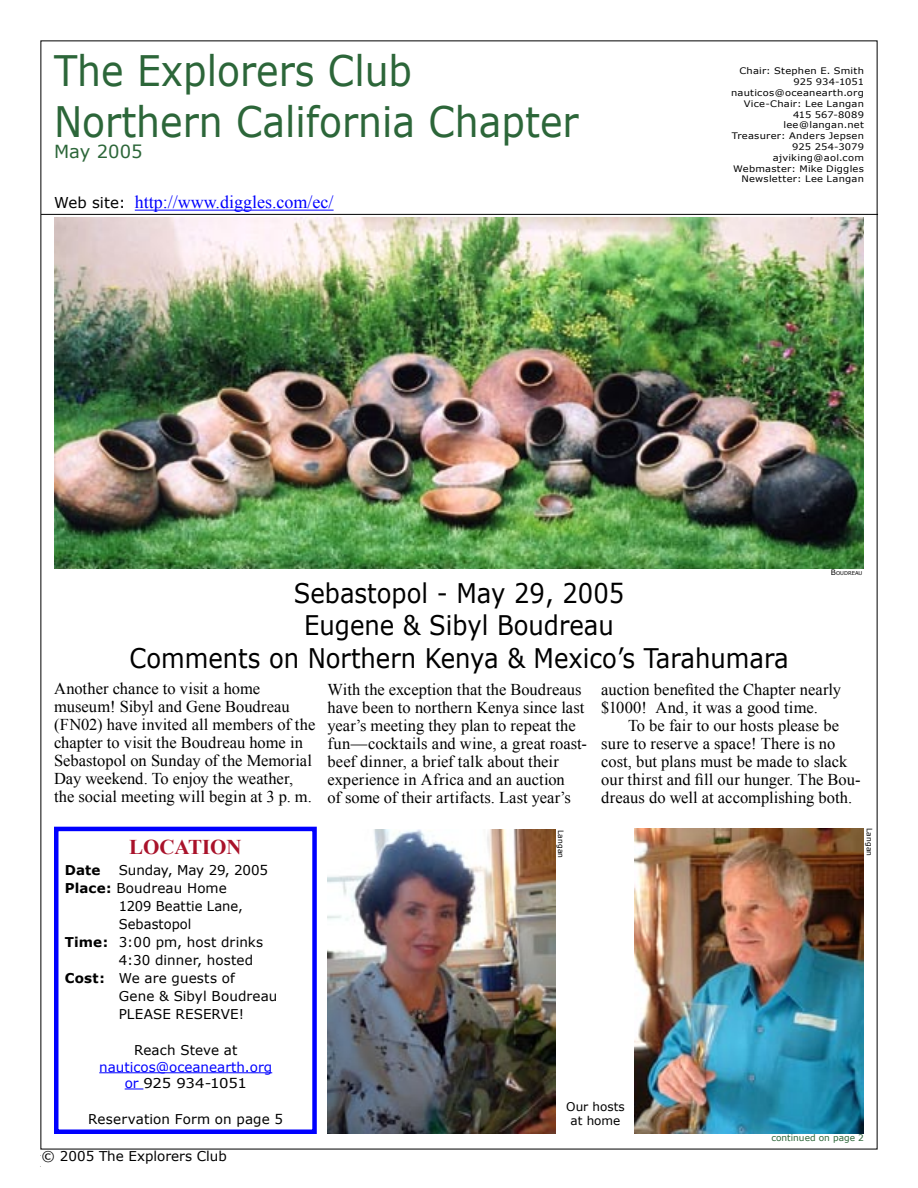
<style>
.page{position:relative;width:918px;height:1188px;background:#fff}
.page>*{position:absolute;margin:0;border:0;box-sizing:border-box;transform-origin:0 0}
.t1{font:42px "Verdana";color:#2c6639;scale:.9 1}
.t2{font:27px "Verdana";color:#000;scale:.9 1}
.t3{font:700 21px "Times New Roman";color:#a9122a}
.t4{font:18px "Times New Roman";color:#00f}
.t5{font:18px "Verdana";color:#2c6639}
.t6{font:18px "Times New Roman";color:#000}
.main_text{font:16.5px/18px "Times New Roman";letter-spacing:.005em;color:#000}
.t7{font:13.5px/18px "Verdana";letter-spacing:.005em;color:#000}
.t8{font:13.5px/16.2px "Verdana";color:#00f;text-align:center}
.t9{font:13.5px "Verdana";letter-spacing:-.015em;color:#000;scale:1.1 1}
.t10{font:700 13.5px "Verdana";color:#000}
.t11{font:12px "Verdana";color:#000}
.t12{font:9px "Verdana";letter-spacing:.02em;color:#000;scale:1.1 1}
.t13{font:9px "Verdana";color:#2c6639}
.t14{font:9px "Verdana";letter-spacing:-.005em;color:#000;scale:1.1 1}
.main_text-2{font:7.5px "Verdana";letter-spacing:.02em;color:#000}
.t15{font:5.25px "Verdana";color:#000}
.s1{font-family:"Verdana";font-size:15px;color:#000}
.s2{font-size:7.5px}
.s3{font-weight:700}
.s4{color:#000}
.s5{color:#00f}
</style>
<div class="page">
<div style="left:54px;top:827px;width:263px;height:307px;border:4px solid #00f"></div>
<hr style="left:41px;top:214px;width:837px;height:1px;background:#000">
<hr style="left:135px;top:210px;width:199px;height:1px;background:#00f">
<hr style="left:99px;top:1072px;width:173px;height:1px;background:#00f">
<svg style="left:125px;top:1089px;width:18px;height:1px"></svg>
<img style="left:54px;top:218px;width:810px;height:351px">
<img style="left:328px;top:830px;width:228px;height:304px">
<img style="left:635px;top:829px;width:229px;height:305px">
<p class="t1" style="left:54px;top:44px;width:399px">The Explorers Club</p>
<p class="t1" style="left:54px;top:95px;width:585px">Northern California Chapter</p>
<p class="t5" style="left:54px;top:140px;width:90px">May 2005</p>
<p class="t4" style="left:54px;top:192px;width:281px"><span class="s1">Web site:</span> http://www.diggles.com/ec/</p>
<p class="t12" style="left:739px;top:65px;width:115px">Chair: Stephen E. Smith</p>
<p class="t14" style="left:794px;top:76px;width:66px">925 934-1051</p>
<p class="t12" style="left:731px;top:87px;width:122px">nauticos@oceanearth.org</p>
<p class="t12" style="left:744px;top:98px;width:111px">Vice-Chair: Lee Langan</p>
<p class="t12" style="left:793px;top:109px;width:66px">415 567-8089</p>
<p class="t12" style="left:783px;top:119px;width:75px">lee@langan.net</p>
<p class="t12" style="left:732px;top:130px;width:122px">Treasurer: Anders Jepsen</p>
<p class="t12" style="left:792px;top:141px;width:67px">925 254-3079</p>
<p class="t12" style="left:773px;top:152px;width:84px">ajviking@aol.com</p>
<p class="t12" style="left:733px;top:163px;width:120px">Webmaster: Mike Diggles</p>
<p class="t12" style="left:742px;top:173px;width:113px">Newsletter: Lee Langan</p>
<p class="t15" style="left:831px;top:569px;width:33px"><span class="s2">B</span>OUDREAU</p>
<p class="t2" style="left:294px;top:576px;width:369px">Sebastopol - May 29, 2005</p>
<p class="t2" style="left:304px;top:608px;width:346px">Eugene &amp; Sibyl Boudreau</p>
<p class="t2" style="left:129px;top:641px;width:734px">Comments on Northern Kenya &amp; Mexico’s Tarahumara</p>
<p class="main_text" style="left:54px;top:679px;width:263px">Another chance to visit a home museum! Sibyl and Gene Boudreau (FN02) have invited all members of the chapter to visit the Boudreau home in Sebastopol on Sunday of the Memorial Day weekend. To enjoy the weather, the social meeting will begin at 3 p. m.</p>
<p class="main_text" style="left:328px;top:680px;width:261px">With the exception that the Boudreaus have been to northern Kenya since last year’s meeting they plan to repeat the fun—cocktails and wine, a great roast&shy;beef dinner, a brief talk about their experience in Africa and an auction<br>of some of their artifacts. Last year’s</p>
<p class="main_text" style="left:601px;top:681px;width:241px">auction benefited the Chapter nearly $1000! And, it was a good time.</p>
<p class="main_text" style="left:601px;top:717px;width:261px;text-indent:27px">To be fair to our hosts please be sure to reserve a space! There is no cost, but plans must be made to slack our thirst and fill our hunger. The Bou&shy;dreaus do well at accomplishing both.</p>
<p class="t3" style="left:129px;top:835px;width:114px">LOCATION</p>
<p class="t10" style="left:65px;top:862px;width:37px">Date</p>
<p class="t7" style="left:119px;top:861px;width:151px">Sunday, May 29, 2005</p>
<p class="t7" style="left:65px;top:879px;width:164px"><span class="s3">Place:</span> Boudreau Home</p>
<p class="t7" style="left:119px;top:897px;width:126px">1209 Beattie Lane,</p>
<p class="t7" style="left:119px;top:915px;width:74px">Sebastopol</p>
<p class="t7" style="left:65px;top:933px;width:200px"><span class="s3">Time:</span> 3:00 pm, host drinks</p>
<p class="t7" style="left:119px;top:951px;width:136px">4:30 dinner, hosted</p>
<p class="t7" style="left:119px;top:969px;width:160px;text-indent:-54px"><span class="s3">Cost:</span> We are guests of<br>Gene &amp; Sibyl Boudreau</p>
<p class="t7" style="left:119px;top:1005px;width:127px">PLEASE RESERVE!</p>
<p class="t8" style="left:99px;top:1042px;width:174px"><span class="s4">Reach Steve at </span>nauticos@oceanearth.org</p>
<p class="t9" style="left:125px;top:1074px;width:113px"><span class="s5">or</span> 925 934-1051</p>
<p class="t7" style="left:88px;top:1109px;width:196px">Reservation Form on page 5</p>
<p class="t6" style="left:40px;top:1147px;width:49px">page 1</p>
<p class="t7" style="left:42px;top:1147px;width:187px">© 2005 The Explorers Club</p>
<p class="main_text-2" style="left:566px;top:830px;width:30px;rotate:90deg">Langan</p>
<p class="main_text-2" style="left:874px;top:828px;width:30px;rotate:90deg">Langan</p>
<p class="t11" style="left:566px;top:1099px;width:60px">Our hosts</p>
<p class="t11" style="left:571px;top:1113px;width:51px">at home</p>
<p class="t13" style="left:771px;top:1132px;width:94px">continued on page 2</p>
</div>
